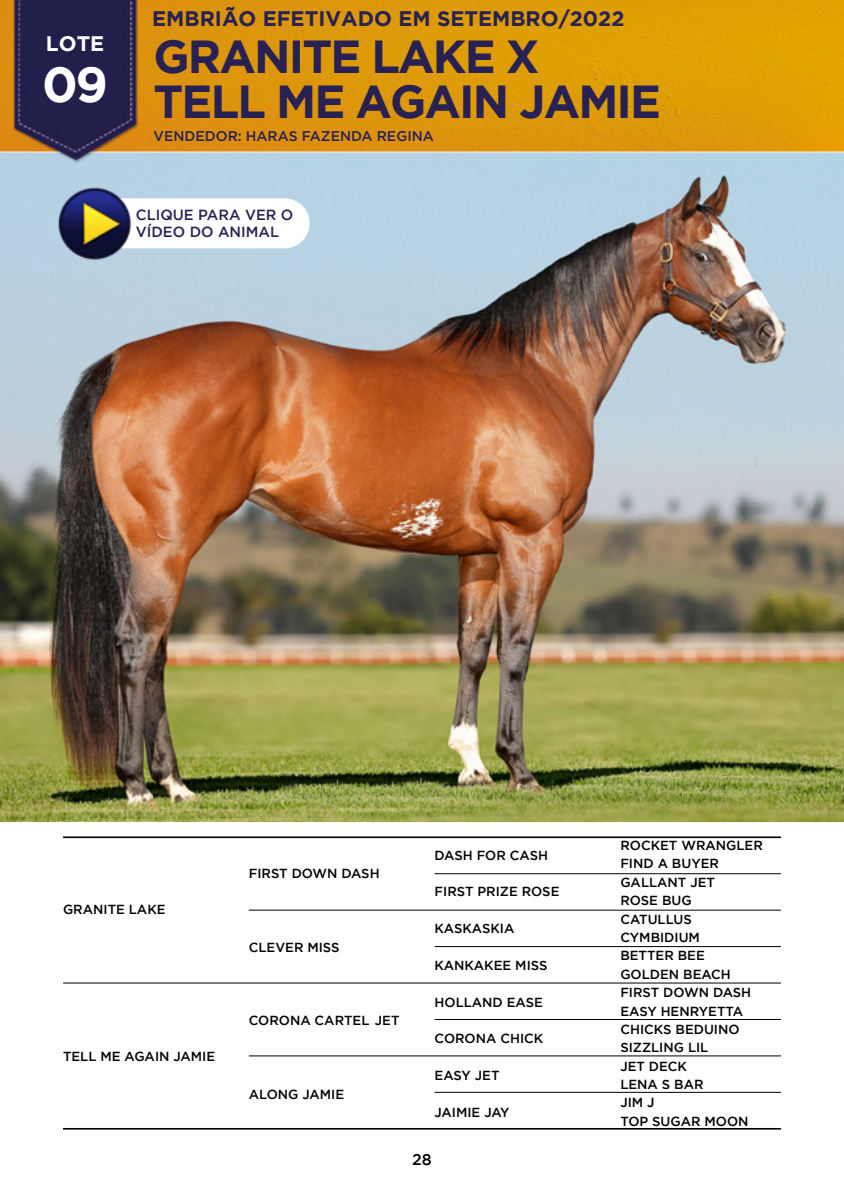
<style>
.page{position:relative;width:844px;height:1191px;background:#fff}
.page>*{position:absolute;margin:0;border:0;box-sizing:border-box;transform-origin:0 0}
.t1{font:700 49px "Gotham";color:#fff}
.t2{font:700 46.2px/44.1px "Gotham";letter-spacing:-.04em;color:#272154}
.t3{font:700 21px "Gotham";color:#272154}
.t4{font:700 21px "Gotham";color:#fff}
.t5{font:500 15.75px "Gotham";color:#000}
.t6{font:500 14.7px/17.5px "Gotham";color:#272154}
.t7{font:500 14px "Gotham";color:#272154}
.t8{font:500 13.12px/18.4px "Gotham";color:#000}
</style>
<div class="page">
<img style="left:0;top:0;width:843px;height:1130px">
<hr style="left:63px;top:836px;width:717px;height:2px;background:#000">
<hr style="left:249px;top:909px;width:531px;height:1px;background:#000">
<hr style="left:434px;top:1019px;width:346px;height:1px;background:#000">
<hr style="left:434px;top:1092px;width:346px;height:1px;background:#000">
<hr style="left:434px;top:873px;width:346px;height:1px;background:#000">
<hr style="left:434px;top:946px;width:346px;height:1px;background:#000">
<hr style="left:63px;top:982px;width:717px;height:1px;background:#000">
<hr style="left:249px;top:1055px;width:531px;height:1px;background:#000">
<hr style="left:63px;top:1128px;width:717px;height:1px;background:#000">
<h3 class="t4" style="left:46px;top:32px;width:60px">LOTE</h3>
<h1 class="t1" style="left:42px;top:57px;width:67px">09</h1>
<h3 class="t3" style="left:152px;top:7px;width:473px">EMBRIÃO EFETIVADO EM SETEMBRO/2022</h3>
<h2 class="t2" style="left:153px;top:34px;width:509px">GRANITE LAKE X<br>TELL ME AGAIN JAMIE</h2>
<p class="t7" style="left:153px;top:128px;width:282px">VENDEDOR: HARAS FAZENDA REGINA</p>
<p class="t6" style="left:136px;top:206px;width:159px">CLIQUE PARA VER O<br>VÍDEO DO ANIMAL</p>
<p class="t8" style="left:63px;top:900px;width:104px">GRANITE LAKE</p>
<p class="t8" style="left:63px;top:1047px;width:153px">TELL ME AGAIN JAMIE</p>
<p class="t8" style="left:249px;top:864px;width:132px">FIRST DOWN DASH</p>
<p class="t8" style="left:249px;top:937px;width:92px">CLEVER MISS</p>
<p class="t8" style="left:249px;top:1011px;width:152px">CORONA CARTEL JET</p>
<p class="t8" style="left:249px;top:1084px;width:97px">ALONG JAMIE</p>
<p class="t8" style="left:434px;top:845px;width:115px">DASH FOR CASH</p>
<p class="t8" style="left:434px;top:882px;width:126px">FIRST PRIZE ROSE</p>
<p class="t8" style="left:434px;top:919px;width:81px">KASKASKIA</p>
<p class="t8" style="left:434px;top:955px;width:114px">KANKAKEE MISS</p>
<p class="t8" style="left:434px;top:992px;width:110px">HOLLAND EASE</p>
<p class="t8" style="left:434px;top:1029px;width:110px">CORONA CHICK</p>
<p class="t8" style="left:434px;top:1066px;width:66px">EASY JET</p>
<p class="t8" style="left:434px;top:1102px;width:76px">JAIMIE JAY</p>
<p class="t5" style="left:412px;top:1150px;width:21px">28</p>
<p class="t8" style="left:620px;top:836px;width:144px">ROCKET WRANGLER<br>FIND A BUYER<br>GALLANT JET<br>ROSE BUG<br>CATULLUS<br>CYMBIDIUM<br>BETTER BEE<br>GOLDEN BEACH<br>FIRST DOWN DASH<br>EASY HENRYETTA<br>CHICKS BEDUINO<br>SIZZLING LIL<br>JET DECK<br>LENA S BAR<br>JIM J<br>TOP SUGAR MOON</p>
</div>
